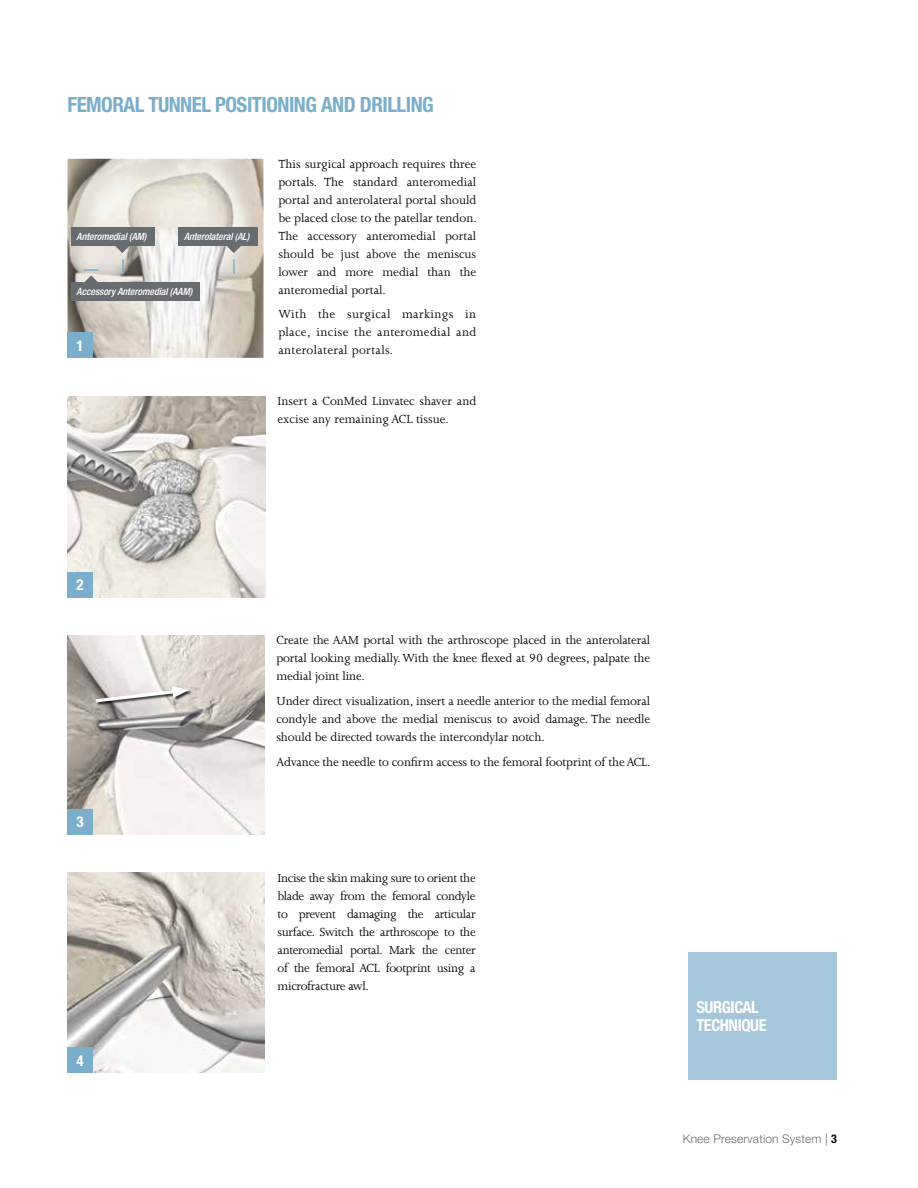
<style>
.page{position:relative;width:918px;height:1188px;background:#fff}
.page>*{position:absolute;margin:0;border:0;box-sizing:border-box;transform-origin:0 0}
.t1{font:700 condensed 21px "Helvetica Neue LT Std";letter-spacing:-.025em;color:#7aaecb}
.t2{font:700 condensed 16.5px/18px "Helvetica Neue LT Std";letter-spacing:-.025em;color:#fff}
.t3{font:700 condensed 15px "Helvetica Neue LT Std";color:#fff}
.t4{font:13.5px/18px "Joanna MT Std";letter-spacing:-.01em;color:#000;text-align:justify}
.t5{font:300 12px "Helvetica Neue LT Std";letter-spacing:.01em;color:#676c71}
.t6{font:italic 500 condensed 9.9px "Helvetica Neue LT Std";letter-spacing:-.005em;color:#fff}
.s1{font-weight:700;font-stretch:condensed;color:#000}
</style>
<div class="page">
<div style="left:688px;top:952px;width:149px;height:128px;background:#a4c5da"></div>
<img style="left:67px;top:636px;width:197px;height:199px">
<div style="left:96px;top:686px;width:97px;height:21px;background:#000;opacity:.75"></div>
<svg style="left:93px;top:686px;width:96px;height:18px"></svg>
<img style="left:68px;top:396px;width:197px;height:202px">
<img style="left:67px;top:872px;width:197px;height:201px">
<div style="left:68px;top:572px;width:25px;height:25px;background:#7aaecb"></div>
<div style="left:68px;top:809px;width:25px;height:26px;background:#7aaecb"></div>
<div style="left:68px;top:1048px;width:25px;height:25px;background:#7aaecb"></div>
<img style="left:68px;top:159px;width:196px;height:199px">
<svg style="left:122px;top:259px;width:2px;height:15px"></svg>
<svg style="left:233px;top:259px;width:2px;height:15px"></svg>
<svg style="left:115px;top:246px;width:14px;height:7px"></svg>
<div style="left:71px;top:227px;width:84px;height:19px;background:#676c71"></div>
<svg style="left:227px;top:246px;width:14px;height:7px"></svg>
<div style="left:178px;top:227px;width:80px;height:19px;background:#676c71"></div>
<svg style="left:84px;top:269px;width:15px;height:13px"></svg>
<div style="left:71px;top:282px;width:129px;height:19px;background:#676c71"></div>
<div style="left:68px;top:333px;width:25px;height:25px;background:#7aaecb"></div>
<h1 class="t1" style="left:68px;top:92px;width:102px">FEMORAL TUNNEL</h1>
<h1 class="t1" style="left:215px;top:92px;width:73px">POSITIONING</h1>
<h1 class="t1" style="left:321px;top:92px;width:114px">AND DRILLING</h1>
<p class="t6" style="left:77px;top:231px;width:71px">Anteromedial (AM)</p>
<p class="t6" style="left:184px;top:231px;width:67px">Anterolateral (AL)</p>
<p class="t6" style="left:77px;top:286px;width:117px">Accessory Anteromedial (AAM)</p>
<p class="t3" style="left:77px;top:336px;width:9px">1</p>
<p class="t4" style="left:278px;top:155px;width:200px">This surgical approach requires three portals. The standard anteromedial portal and anterolateral portal should be placed close to the patellar tendon.<br>The accessory anteromedial portal should be just above the meniscus lower and more medial than the anteromedial portal.</p>
<p class="t4" style="left:278px;top:305px;width:199px">With the surgical markings in place, incise the anteromedial and anterolateral portals.</p>
<p class="t4" style="left:278px;top:392px;width:200px">Insert a ConMed Linvatec shaver and excise any remaining ACL tissue.</p>
<p class="t3" style="left:77px;top:576px;width:9px">2</p>
<p class="t3" style="left:77px;top:813px;width:9px">3</p>
<p class="t3" style="left:77px;top:1051px;width:9px">4</p>
<p class="t4" style="left:276px;top:631px;width:375px">Create the AAM portal with the arthroscope placed in the anterolateral portal looking medially. With the knee flexed at 90 degrees, palpate the medial joint line.</p>
<p class="t4" style="left:276px;top:692px;width:375px">Under direct visualization, insert a needle anterior to the medial femoral condyle and above the medial meniscus to avoid damage. The needle should be directed towards the intercondylar notch.</p>
<p class="t4" style="left:276px;top:753px;width:376px">Advance the needle to confirm access to the femoral footprint of the ACL.</p>
<p class="t4" style="left:278px;top:869px;width:200px">Incise the skin making sure to orient the blade away from the femoral condyle to prevent damaging the articular surface. Switch the arthroscope to the anteromedial portal. Mark the center of the femoral ACL footprint using a microfracture awl.</p>
<p class="t2" style="left:696px;top:998px;width:72px">SURGICAL<br>TECHNIQUE</p>
<p class="t5" style="left:683px;top:1131px;width:156px">Knee Preservation System | <span class="s1">3</span></p>
</div>
